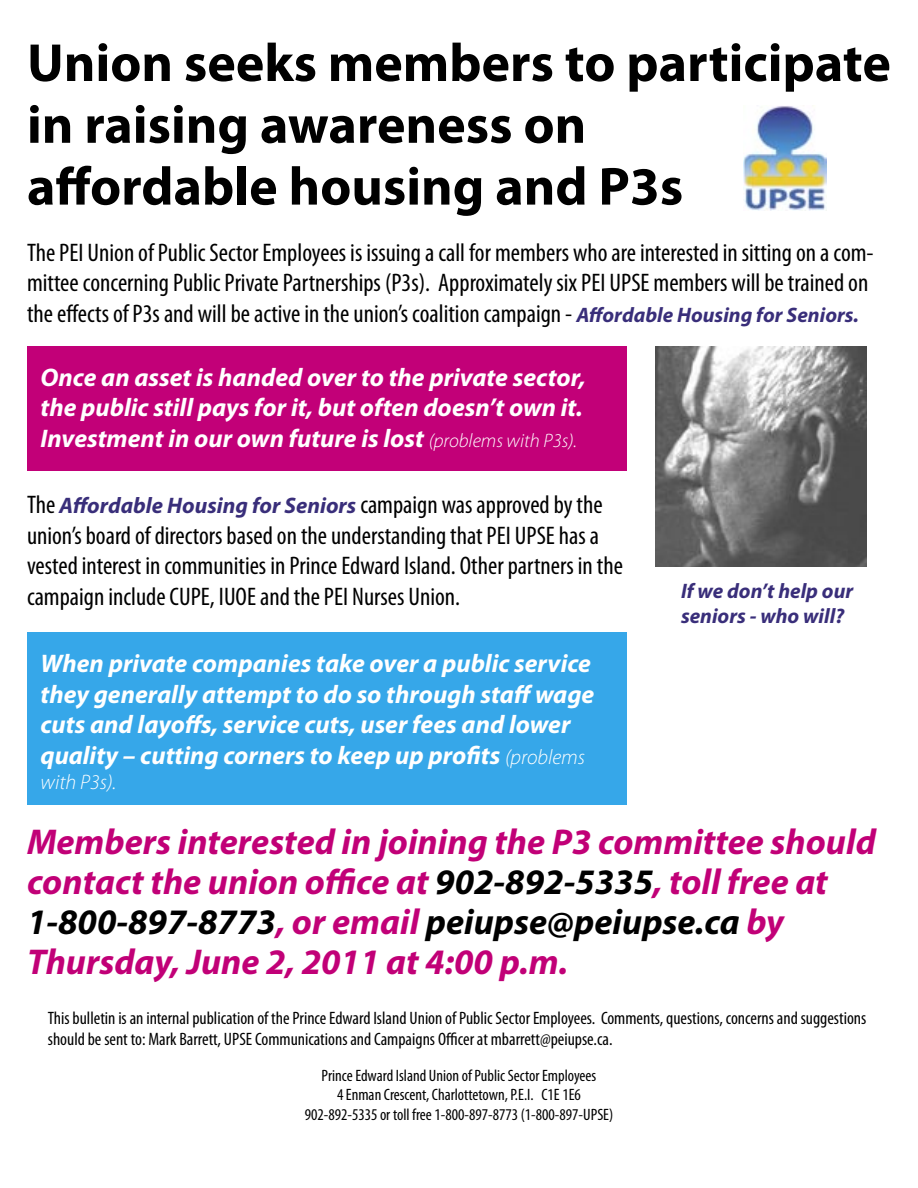
<style>
.page{position:relative;width:918px;height:1188px;background:#fff}
.page>*{position:absolute;margin:0;border:0;box-sizing:border-box;transform-origin:0 0}
.t1{font:700 54px/61.8px "Myriad Pro";color:#000}
.t2{font:italic 700 36px/40.2px "Myriad Pro";color:#c10077}
.t3{font:italic 700 36px "Myriad Pro";color:#000}
.t4{font:condensed 25.5px/30.6px "Myriad Pro";color:#000}
.t5{font:italic 700 25.5px/30.6px "Myriad Pro";color:#fff}
.t6{font:italic 700 21px "Myriad Pro";color:#392e7a}
.t7{font:italic 300 21px "Myriad Pro";color:#fff}
.t8{font:condensed 18px/21.6px "Myriad Pro";color:#000}
.t9{font:condensed 16.5px "Myriad Pro";color:#000}
.s1{font-weight:700;font-style:italic;font-stretch:normal;font-size:21px;color:#392e7a}
.s2{font-weight:300;font-size:19.5px}
.s3{font-weight:700;font-style:italic;font-stretch:normal;font-size:22.5px;color:#392e7a}
.s4{font-weight:300;font-size:21px}
.s5{color:#000}
.s6{color:#c10077}
</style>
<div class="page">
<img style="left:743px;top:106px;width:83px;height:105px">
<img style="left:656px;top:346px;width:211px;height:221px">
<div style="left:27px;top:346px;width:600px;height:125px;background:#c20078"></div>
<div style="left:27px;top:633px;width:600px;height:172px;background:#36a7e9"></div>
<p class="t1" style="left:27px;top:33px;width:865px">Union seeks members to participate in raising awareness on</p>
<p class="t1" style="left:27px;top:156px;width:658px">affordable housing and P3s</p>
<p class="t4" style="left:27px;top:237px;width:848px">The PEI Union of Public Sector Employees is issuing a call for members who are interested in sitting on a com&shy;mittee concerning Public Private Partnerships (P3s). Approximately six PEI UPSE members will be trained on the effects of P3s and will be active in the union’s coalition campaign - <span class="s1">Affordable Housing for Seniors.</span></p>
<p class="t5" style="left:40px;top:362px;width:547px">Once an asset is handed over to the private sector, the public still pays for it, but often doesn’t own it.</p>
<p class="t5" style="left:40px;top:424px;width:538px">Investment in our own future is lost <span class="s2">(problems with P3s).</span></p>
<p class="t4" style="left:27px;top:490px;width:598px">The <span class="s3">Affordable Housing for Seniors</span> campaign was approved by the union’s board of directors based on the understanding that PEI UPSE has a vested interest in communities in Prince Edward Island. Other partners in the campaign include CUPE, IUOE and the PEI Nurses Union.</p>
<p class="t5" style="left:40px;top:648px;width:555px">When private companies take over a public service they generally attempt to do so through staff wage cuts and layoffs, service cuts, user fees and lower quality – cutting corners to keep up profits <span class="s4">(problems</span></p>
<p class="t7" style="left:40px;top:771px;width:77px">with P3s).</p>
<p class="t6" style="left:681px;top:579px;width:174px">If we don’t help our</p>
<p class="t6" style="left:681px;top:604px;width:165px">seniors - who will?</p>
<p class="t2" style="left:27px;top:822px;width:850px">Members interested in joining the P3 committee should contact the union office at <span class="s5">902-892-5335</span>, toll free at</p>
<p class="t3" style="left:27px;top:902px;width:759px">1-800-897-8773<span class="s6">, or email</span> peiupse@peiupse.ca <span class="s6">by</span></p>
<p class="t2" style="left:27px;top:942px;width:543px">Thursday, June 2, 2011 at 4:00 p.m.</p>
<p class="t8" style="left:48px;top:1007px;width:820px">This bulletin is an internal publication of the Prince Edward Island Union of Public Sector Employees. Comments, questions, concerns and suggestions should be sent to: Mark Barrett, UPSE Communications and Campaigns Officer at mbarrett@peiupse.ca.</p>
<p class="t9" style="left:322px;top:1066px;width:276px">Prince Edward Island Union of Public Sector Employees</p>
<p class="t9" style="left:337px;top:1086px;width:245px">4 Enman Crescent, Charlottetown, P.E.I. C1E 1E6</p>
<p class="t9" style="left:305px;top:1106px;width:310px">902-892-5335 or toll free 1-800-897-8773 (1-800-897-UPSE)</p>
</div>
